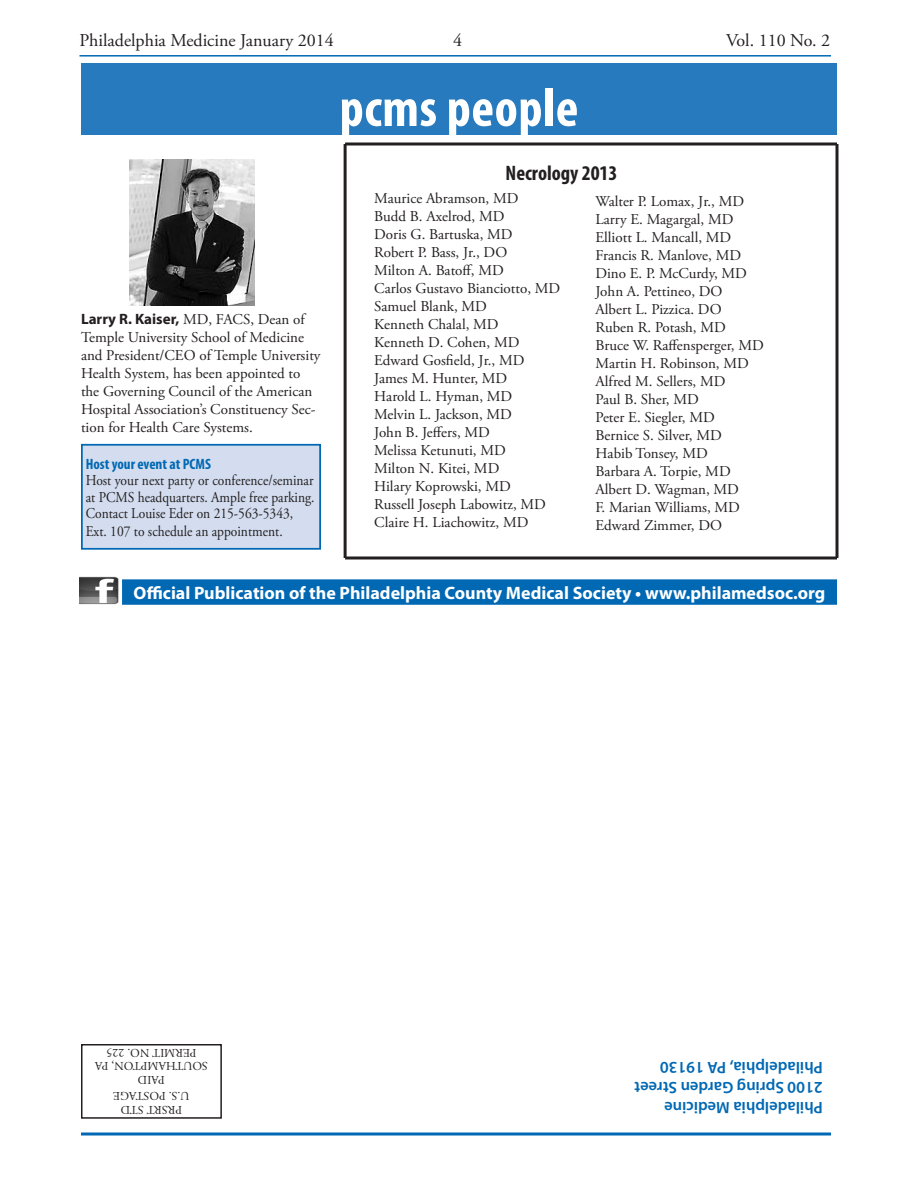
<style>
.page{position:relative;width:918px;height:1188px;background:#fff}
.page>*{position:absolute;margin:0;border:0;box-sizing:border-box;transform-origin:0 0}
.Subhead{font:700 condensed 54px "Myriad Pro";letter-spacing:.01em;color:#fff}
.Headline{font:700 condensed 21px "Myriad Pro";color:#231f20}
.t1{font:700 18px "Myriad Pro";color:#fff}
.t2{font:18px "Adobe Garamond Pro";color:#231f20}
.plain{font:600 16.5px/19.8px "Myriad Pro";color:#0168b3}
.body_no_indent_2{font:15px "Adobe Garamond Pro";color:#231f20}
.body_no_indent{font:15px/18px "Adobe Garamond Pro";color:#231f20}
.body_no_indent-2{font:15px/16.5px "Adobe Garamond Pro";color:#231f20;text-align:justify;scale:.9 1}
.HL_12_pt_blue{font:700 condensed 15px "Myriad Pro";color:#0168b3}
.t3{font:12px "Adobe Garamond Pro";color:#231f20}
.s1{font-family:"Myriad Pro";font-weight:700}
</style>
<div class="page">
<hr style="left:80px;top:55px;width:751px;height:2px;background:#0168b3">
<svg style="left:81px;top:1132px;width:750px;height:4px;background:#408dc5"></svg>
<div style="left:81px;top:1044px;width:141px;height:75px;border:2px solid #231f20"></div>
<div style="left:81px;top:63px;width:756px;height:72px;background:#277abe"></div>
<div style="left:82px;top:445px;width:238px;height:104px;background:#d3ddef"></div>
<div style="left:81px;top:444px;width:240px;height:106px;border:2px solid #0168b3"></div>
<div style="left:123px;top:580px;width:713px;height:24px;background:#0168b3"></div>
<div style="left:122px;top:579px;width:715px;height:26px;border:2px solid #0168b3"></div>
<img style="left:80px;top:576px;width:39px;height:29px">
<img style="left:129px;top:159px;width:126px;height:147px">
<svg style="left:345px;top:142px;width:492px;height:4px;background:#595657"></svg>
<hr style="left:344px;top:144px;width:3px;height:414px;background:#231f20">
<svg style="left:345px;top:556px;width:492px;height:4px;background:#595657"></svg>
<hr style="left:836px;top:144px;width:2px;height:414px;background:#231f20">
<p class="t2" style="left:80px;top:30px;width:256px">Philadelphia Medicine January 2014</p>
<p class="t2" style="left:453px;top:30px;width:10px">4</p>
<p class="t2" style="left:726px;top:30px;width:106px">Vol. 110 No. 2</p>
<p class="body_no_indent" style="left:81px;top:311px;width:241px"><span class="s1">Larry R. Kaiser,</span> MD, FACS, Dean of Temple University School of Medicine and President/CEO of Temple University Health System, has been appointed to the Governing Council of the American Hospital Association’s Constituency Sec&shy;tion for Health Care Systems.</p>
<p class="HL_12_pt_blue" style="left:86px;top:454px;width:127px">Host your event at PCMS</p>
<p class="body_no_indent-2" style="left:86px;top:473px;width:256px">Host your next party or conference/seminar at PCMS headquarters. Ample free parking.<br>Contact Louise Eder on 215-563-5343,</p>
<p class="body_no_indent-2" style="left:86px;top:524px;width:220px">Ext. 107 to schedule an appointment.</p>
<p class="Subhead" style="left:340px;top:74px;width:240px">pcms people</p>
<p class="Headline" style="left:506px;top:160px;width:113px">Necrology 2013</p>
<p class="body_no_indent_2" style="left:374px;top:190px;width:146px">Maurice Abramson, MD</p>
<p class="body_no_indent_2" style="left:374px;top:208px;width:132px">Budd B. Axelrod, MD</p>
<p class="body_no_indent_2" style="left:374px;top:226px;width:140px">Doris G. Bartuska, MD</p>
<p class="body_no_indent_2" style="left:374px;top:244px;width:134px">Robert P. Bass, Jr., DO</p>
<p class="body_no_indent_2" style="left:374px;top:262px;width:131px">Milton A. Batoff, MD</p>
<p class="body_no_indent_2" style="left:374px;top:280px;width:187px">Carlos Gustavo Bianciotto, MD</p>
<p class="body_no_indent_2" style="left:374px;top:298px;width:114px">Samuel Blank, MD</p>
<p class="body_no_indent_2" style="left:374px;top:316px;width:126px">Kenneth Chalal, MD</p>
<p class="body_no_indent_2" style="left:374px;top:334px;width:147px">Kenneth D. Cohen, MD</p>
<p class="body_no_indent_2" style="left:374px;top:352px;width:152px">Edward Gosfield, Jr., MD</p>
<p class="body_no_indent_2" style="left:374px;top:370px;width:135px">James M. Hunter, MD</p>
<p class="body_no_indent_2" style="left:374px;top:388px;width:140px">Harold L. Hyman, MD</p>
<p class="body_no_indent_2" style="left:374px;top:406px;width:139px">Melvin L. Jackson, MD</p>
<p class="body_no_indent_2" style="left:374px;top:424px;width:117px">John B. Jeffers, MD</p>
<p class="body_no_indent_2" style="left:374px;top:442px;width:133px">Melissa Ketunuti, MD</p>
<p class="body_no_indent_2" style="left:374px;top:460px;width:127px">Milton N. Kitei, MD</p>
<p class="body_no_indent_2" style="left:374px;top:478px;width:138px">Hilary Koprowski, MD</p>
<p class="body_no_indent_2" style="left:374px;top:496px;width:173px">Russell Joseph Labowitz, MD</p>
<p class="body_no_indent_2" style="left:374px;top:514px;width:156px">Claire H. Liachowitz, MD</p>
<p class="body_no_indent_2" style="left:596px;top:192px;width:150px">Walter P. Lomax, Jr., MD</p>
<p class="body_no_indent_2" style="left:596px;top:210px;width:139px">Larry E. Magargal, MD</p>
<p class="body_no_indent_2" style="left:596px;top:228px;width:137px">Elliott L. Mancall, MD</p>
<p class="body_no_indent_2" style="left:596px;top:246px;width:147px">Francis R. Manlove, MD</p>
<p class="body_no_indent_2" style="left:596px;top:264px;width:153px">Dino E. P. McCurdy, MD</p>
<p class="body_no_indent_2" style="left:596px;top:282px;width:128px">John A. Pettineo, DO</p>
<p class="body_no_indent_2" style="left:596px;top:300px;width:127px">Albert L. Pizzica. DO</p>
<p class="body_no_indent_2" style="left:596px;top:318px;width:132px">Ruben R. Potash, MD</p>
<p class="body_no_indent_2" style="left:596px;top:336px;width:170px">Bruce W. Raffensperger, MD</p>
<p class="body_no_indent_2" style="left:596px;top:354px;width:155px">Martin H. Robinson, MD</p>
<p class="body_no_indent_2" style="left:596px;top:372px;width:131px">Alfred M. Sellers, MD</p>
<p class="body_no_indent_2" style="left:596px;top:390px;width:105px">Paul B. Sher, MD</p>
<p class="body_no_indent_2" style="left:596px;top:408px;width:121px">Peter E. Siegler, MD</p>
<p class="body_no_indent_2" style="left:596px;top:426px;width:128px">Bernice S. Silver, MD</p>
<p class="body_no_indent_2" style="left:596px;top:444px;width:114px">Habib Tonsey, MD</p>
<p class="body_no_indent_2" style="left:596px;top:462px;width:137px">Barbara A. Torpie, MD</p>
<p class="body_no_indent_2" style="left:596px;top:480px;width:145px">Albert D. Wagman, MD</p>
<p class="body_no_indent_2" style="left:596px;top:498px;width:146px">F. Marian Williams, MD</p>
<p class="body_no_indent_2" style="left:596px;top:516px;width:128px">Edward Zimmer, DO</p>
<p class="t1" style="left:134px;top:581px;width:693px">Official Publication of the Philadelphia County Medical Society • www.philamedsoc.org</p>
<p class="t3" style="left:196px;top:1060px;width:92px;rotate:-180deg">PERMIT NO. 225</p>
<p class="t3" style="left:208px;top:1073px;width:115px;rotate:-180deg">SOUTHAMPTON, PA</p>
<p class="t3" style="left:165px;top:1087px;width:28px;rotate:-180deg">PAID</p>
<p class="t3" style="left:190px;top:1103px;width:78px;rotate:-180deg">U.S. POSTAGE</p>
<p class="t3" style="left:182px;top:1117px;width:63px;rotate:-180deg">PRSRT STD</p>
<p class="plain" style="left:823px;top:1117px;width:190px;rotate:-180deg">Philadelphia Medicine<br>2100 Spring Garden Street<br>Philadelphia, PA 19130</p>
</div>
